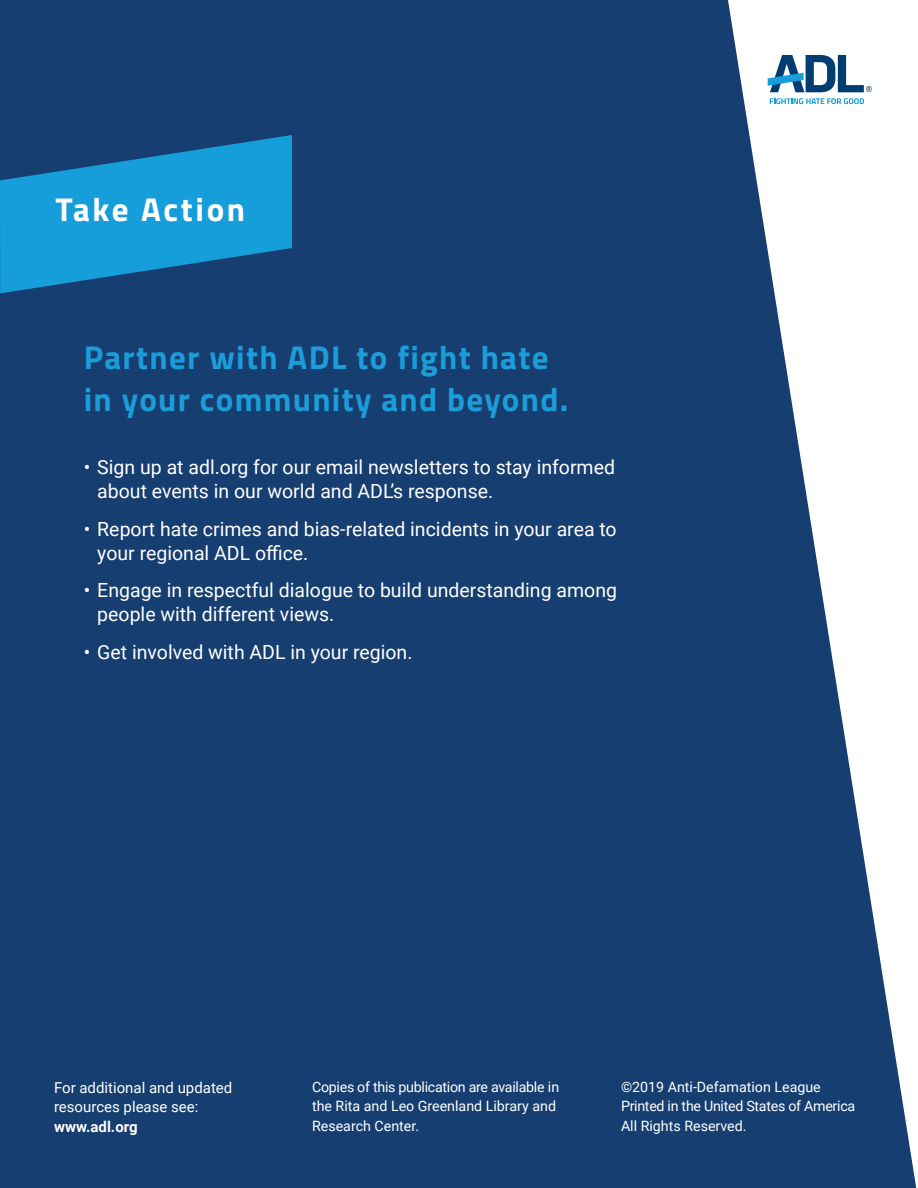
<style>
.page{position:relative;width:918px;height:1188px;background:#163e70}
.page>*{position:absolute;margin:0;border:0;box-sizing:border-box;transform-origin:0 0}
.Headline{font:700 33px/42px "Titillium Web";letter-spacing:.04em;color:#1b9dd9}
.t1{font:700 33px "Titillium Web";letter-spacing:.08em;color:#fff}
.t2{font:19.5px/24px "Roboto";color:#fff}
.t3{font:15px/19.5px "Roboto";color:#fff}
.t4{font:14.25px/19.5px "Roboto";color:#fff}
.s1{font-weight:700}
</style>
<div class="page">
<svg style="left:0;top:135px;width:292px;height:158px;fill:#159eda"></svg>
<svg style="left:728px;top:0;width:190px;height:1188px"></svg>
<div style="left:760px;top:35px;width:120px;height:89px;background:#fff"></div>
<svg style="left:770px;top:98px;width:94px;height:6px"></svg>
<svg style="left:768px;top:55px;width:104px;height:37px"></svg>
<p class="t1" style="left:55px;top:184px;width:191px">Take Action</p>
<p class="Headline" style="left:84px;top:334px;width:486px">Partner with ADL to fight hate in your community and beyond.</p>
<p class="t2" style="left:97px;top:455px;width:519px;text-indent:-13px">• Sign up at adl.org for our email newsletters to stay informed about events in our world and ADL’s response.</p>
<p class="t2" style="left:97px;top:516px;width:521px;text-indent:-13px">• Report hate crimes and bias-related incidents in your area to your regional ADL office.</p>
<p class="t2" style="left:97px;top:578px;width:521px;text-indent:-13px">• Engage in respectful dialogue to build understanding among people with different views.</p>
<p class="t2" style="left:84px;top:639px;width:330px">• Get involved with ADL in your region.</p>
<p class="t3" style="left:54px;top:1077px;width:180px">For additional and updated resources please see: <span class="s1">www.adl.org</span></p>
<p class="t4" style="left:312px;top:1076px;width:249px">Copies of this publication are available in the Rita and Leo Greenland Library and<br>Research Center.</p>
<p class="t4" style="left:621px;top:1076px;width:236px">©2019 Anti-Defamation League<br>Printed in the United States of America<br>All Rights Reserved.</p>
</div>
